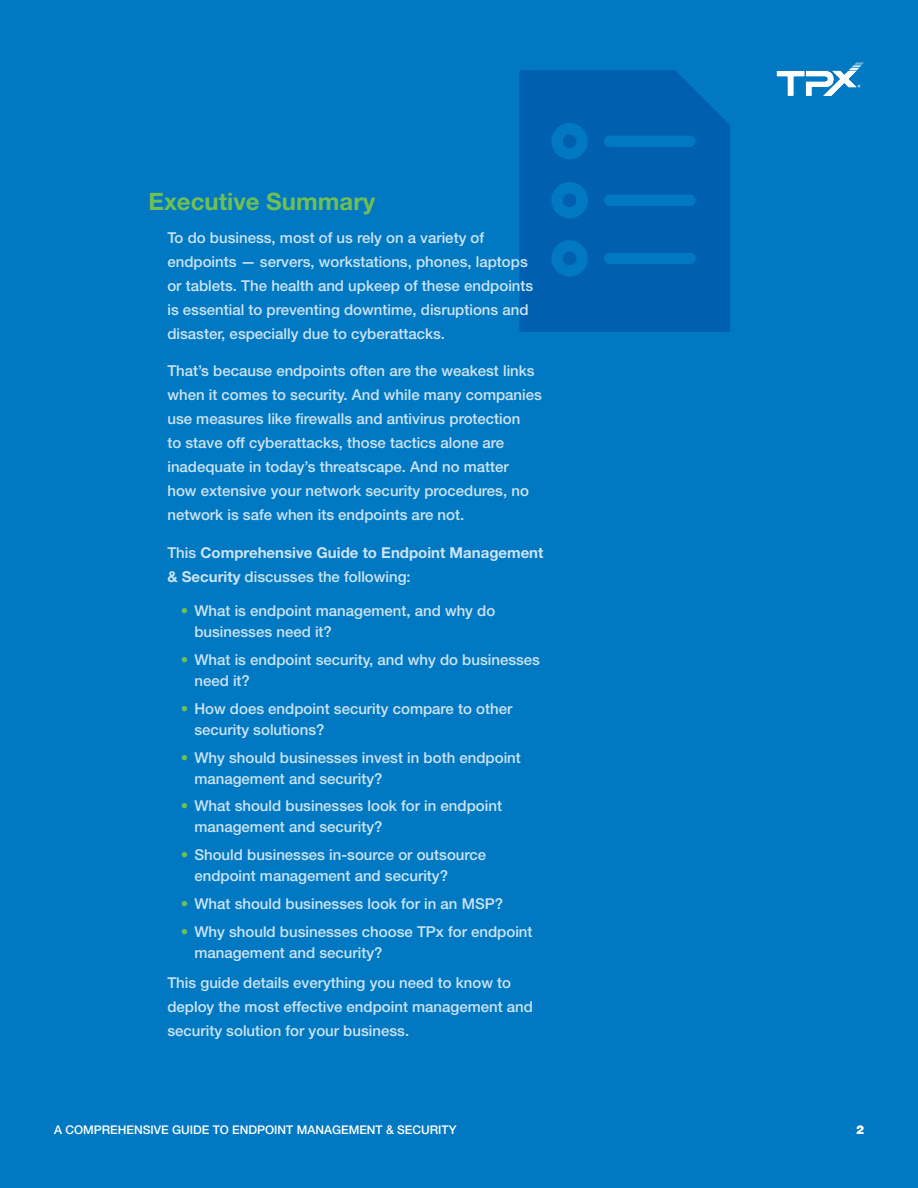
<style>
.page{position:relative;width:918px;height:1188px;background:#0079c2}
.page>*{position:absolute;margin:0;border:0;box-sizing:border-box;transform-origin:0 0}
.t1{font:700 24px "Helvetica Neue LT Std";color:#70bf54}
.t2{font:500 15px/24px "Helvetica Neue LT Std";color:#cce4f3}
.t3{font:700 15px/24px "Helvetica Neue LT Std";color:#cce4f3}
.t4{font:500 12px "Helvetica Neue LT Std";color:#fff}
.t5{font:800 12px "Helvetica Neue LT Std";color:#fff}
.s1{font-weight:500}
.s2{color:#70bf54}
</style>
<div class="page">
<svg style="left:519px;top:70px;width:211px;height:262px;fill:#005faf"></svg>
<svg style="left:776px;top:62px;width:88px;height:34px"></svg>
<h1 class="t1" style="left:148px;top:187px;width:228px">Executive Summary</h1>
<p class="t2" style="left:167px;top:225px;width:367px">To do business, most of us rely on a variety of endpoints — servers, workstations, phones, laptops or tablets. The health and upkeep of these endpoints is essential to preventing downtime, disruptions and disaster, especially due to cyberattacks.</p>
<p class="t2" style="left:167px;top:359px;width:376px">That’s because endpoints often are the weakest links when it comes to security. And while many companies use measures like firewalls and antivirus protection<br>to stave off cyberattacks, those tactics alone are inadequate in today’s threatscape. And no matter<br>how extensive your network security procedures, no network is safe when its endpoints are not.</p>
<p class="t3" style="left:167px;top:540px;width:378px"><span class="s1">This</span> Comprehensive Guide to Endpoint Management &amp; Security <span class="s1">discusses the following:</span></p>
<p class="t2" style="left:194px;top:600px;width:302px;line-height:21px;text-indent:-14px"><span class="s2">•</span> What is endpoint management, and why do businesses need it?</p>
<p class="t2" style="left:194px;top:649px;width:347px;line-height:21px;text-indent:-14px"><span class="s2">•</span> What is endpoint security, and why do businesses need it?</p>
<p class="t2" style="left:194px;top:698px;width:319px;line-height:21px;text-indent:-14px"><span class="s2">•</span> How does endpoint security compare to other security solutions?</p>
<p class="t2" style="left:194px;top:747px;width:328px;line-height:21px;text-indent:-14px"><span class="s2">•</span> Why should businesses invest in both endpoint management and security?</p>
<p class="t2" style="left:194px;top:795px;width:309px;line-height:21px;text-indent:-14px"><span class="s2">•</span> What should businesses look for in endpoint management and security?</p>
<p class="t2" style="left:194px;top:844px;width:293px;line-height:21px;text-indent:-14px"><span class="s2">•</span> Should businesses in-source or outsource endpoint management and security?</p>
<p class="t2" style="left:181px;top:891px;width:324px"><span class="s2">•</span> What should businesses look for in an MSP?</p>
<p class="t2" style="left:194px;top:921px;width:340px;line-height:21px;text-indent:-14px"><span class="s2">•</span> Why should businesses choose TPx for endpoint management and security?</p>
<p class="t2" style="left:167px;top:971px;width:367px">This guide details everything you need to know to deploy the most effective endpoint management and security solution for your business.</p>
<p class="t4" style="left:54px;top:1123px;width:404px">A COMPREHENSIVE GUIDE TO ENDPOINT MANAGEMENT &amp; SECURITY</p>
<p class="t5" style="left:856px;top:1123px;width:9px">2</p>
</div>
